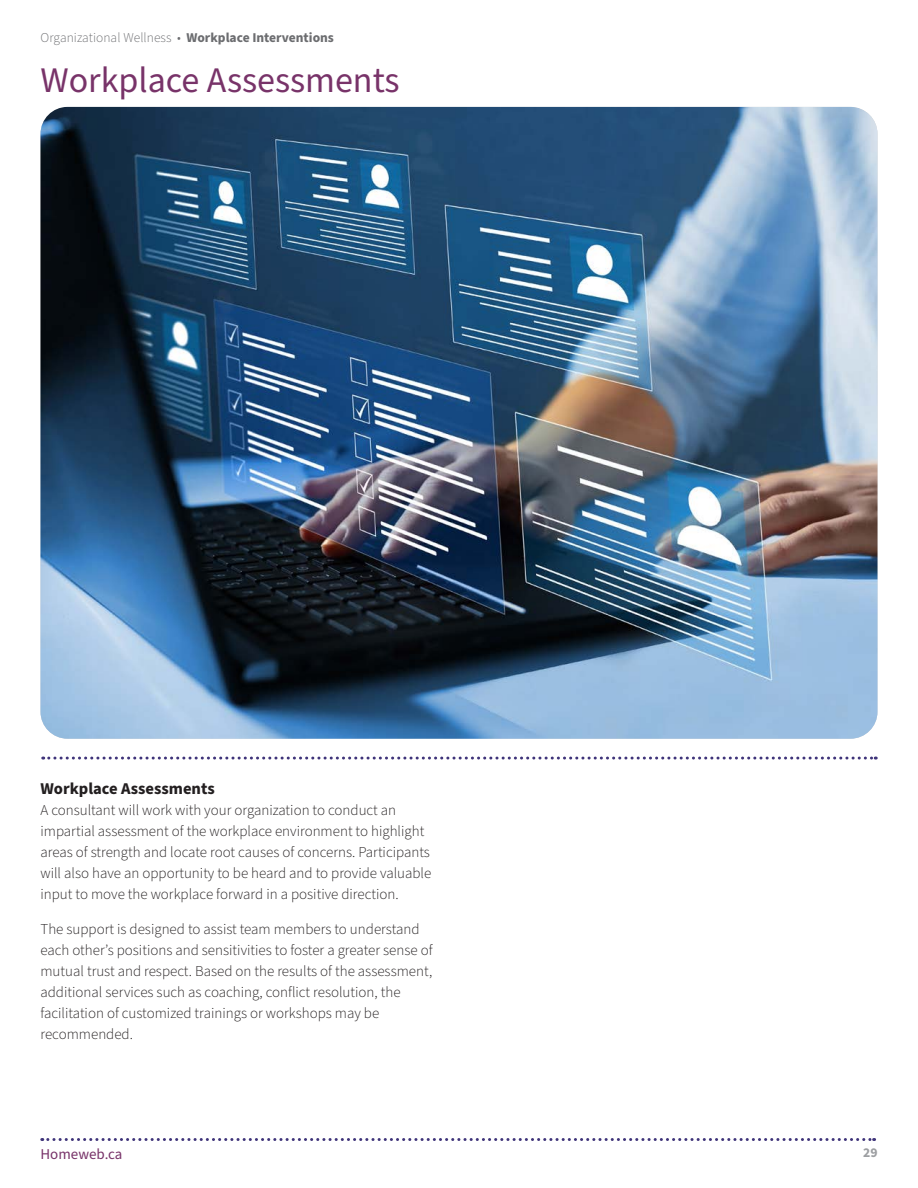
<style>
.page{position:relative;width:918px;height:1188px;background:#fff}
.page>*{position:absolute;margin:0;border:0;box-sizing:border-box;transform-origin:0 0}
.BodyCopy{font:36px "Source Sans Pro";color:#783369}
.BodyCopy-2{font:700 16.5px "Source Sans Pro";color:#231f20}
.BodyCopy-3{font:300 15px/21px "Source Sans Pro";color:#231f20}
.BodyCopy-4{font:15px "Source Sans Pro";color:#783369}
.Byline{font:300 13.5px "Source Sans Pro";letter-spacing:.005em;color:#6c6d70}
.BodyCopy-5{font:700 13.5px "Source Sans Pro";color:#9d9fa2}
.s1{font-weight:700}
</style>
<div class="page">
<svg style="left:42px;top:1138px;width:833px;height:3px"></svg>
<img style="left:40px;top:107px;width:838px;height:632px">
<svg style="left:43px;top:757px;width:833px;height:3px"></svg>
<p class="Byline" style="left:41px;top:29px;width:295px">Organizational Wellness • <span class="s1">Workplace Interventions</span></p>
<p class="BodyCopy" style="left:40px;top:56px;width:361px">Workplace Assessments</p>
<p class="BodyCopy-2" style="left:40px;top:778px;width:176px">Workplace Assessments</p>
<p class="BodyCopy-3" style="left:40px;top:800px;width:392px">A consultant will work with your organization to conduct an impartial assessment of the workplace environment to highlight areas of strength and locate root causes of concerns. Participants will also have an opportunity to be heard and to provide valuable input to move the workplace forward in a positive direction.</p>
<p class="BodyCopy-3" style="left:40px;top:919px;width:394px">The support is designed to assist team members to understand each other’s positions and sensitivities to foster a greater sense of mutual trust and respect. Based on the results of the assessment, additional services such as coaching, conflict resolution, the facilitation of customized trainings or workshops may be recommended.</p>
<p class="BodyCopy-4" style="left:40px;top:1144px;width:84px">Homeweb.ca</p>
<p class="BodyCopy-5" style="left:863px;top:1144px;width:16px">29</p>
</div>
